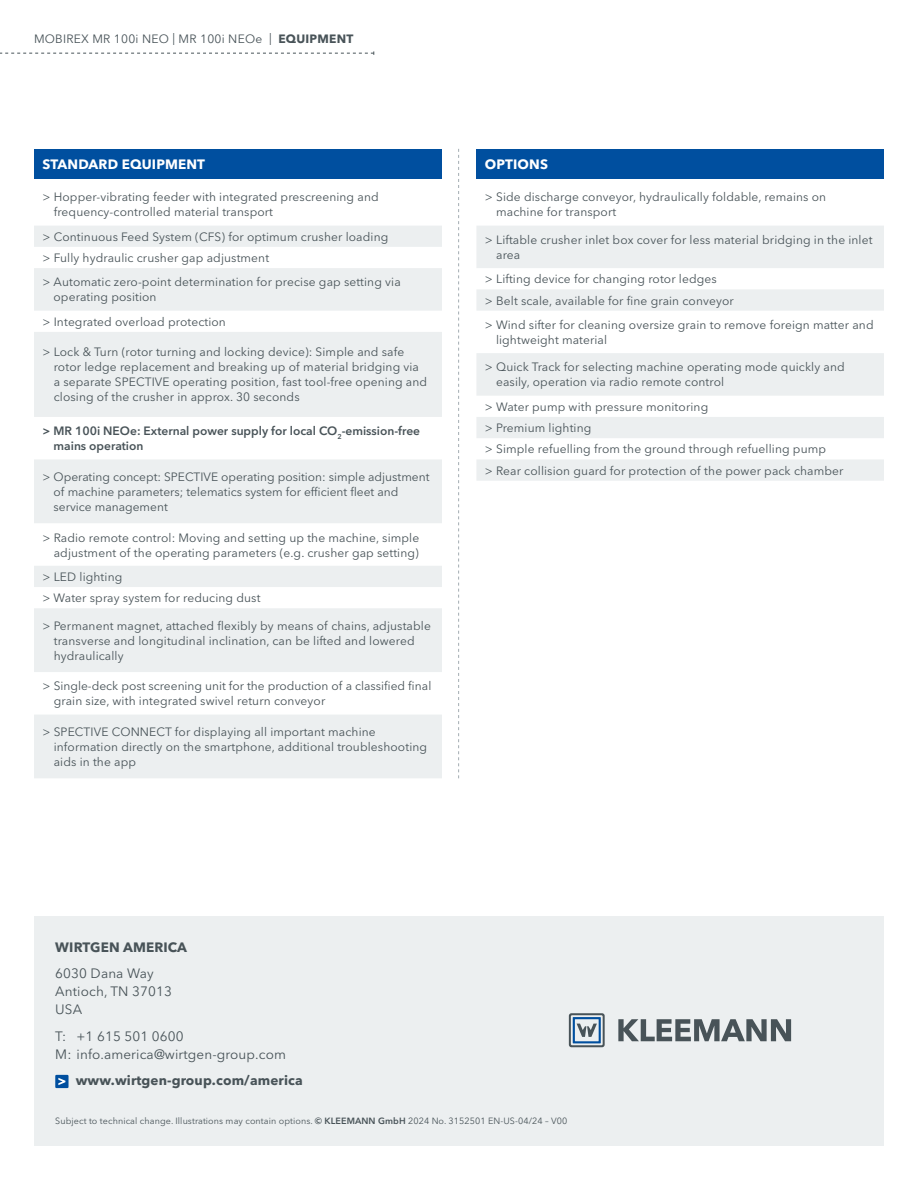
<style>
.page{position:relative;width:918px;height:1188px;background:#fff}
.page>*{position:absolute;margin:0;border:0;box-sizing:border-box;transform-origin:0 0}
.t1{font:13.5px/18px "Avenir Next LT Pro";letter-spacing:.01em;color:#485358}
.t2{font:700 13.5px "Avenir Next LT Pro";letter-spacing:.01em;color:#485358}
.t3{font:700 13.5px "Avenir Next LT Pro";letter-spacing:.01em;color:#fff}
.t4{font:12px/15px "Avenir Next LT Pro";letter-spacing:.01em;color:#485358}
.t5{font:600 12px/15px "Avenir Next LT Pro";color:#485358}
.t6{font:9px "Avenir Next LT Pro";letter-spacing:.01em;color:#485358}
.s1{font-weight:700}
.s2{font-weight:600}
</style>
<div class="page">
<div style="left:34px;top:149px;width:408px;height:30px;background:#004f9f"></div>
<svg style="left:34px;top:226px;width:408px;height:552px;fill:#eceff0"></svg>
<div style="left:476px;top:149px;width:408px;height:30px;background:#004f9f"></div>
<svg style="left:476px;top:226px;width:408px;height:255px;fill:#eceff0"></svg>
<svg style="left:0;top:51px;width:374px;height:4px"></svg>
<svg style="left:458px;top:149px;width:1px;height:629px"></svg>
<div style="left:34px;top:916px;width:850px;height:229px;background:#eceff0"></div>
<svg style="left:618px;top:1019px;width:173px;height:22px"></svg>
<svg style="left:569px;top:1013px;width:36px;height:34px"></svg>
<div style="left:55px;top:1075px;width:14px;height:13px;background:#004f9f"></div>
<svg style="left:58px;top:1078px;width:7px;height:7px"></svg>
<p class="t4" style="left:34px;top:31px;width:321px">MOBIREX MR 100i NEO | MR 100i NEOe | <span class="s1">EQUIPMENT</span></p>
<p class="t3" style="left:43px;top:156px;width:164px">STANDARD EQUIPMENT</p>
<p class="t4" style="left:54px;top:190px;width:326px;text-indent:-11px">&gt; Hopper-vibrating feeder with integrated prescreening and frequency-controlled material transport</p>
<p class="t4" style="left:43px;top:226px;width:347px;line-height:21.3px">&gt; Continuous Feed System (CFS) for optimum crusher loading &gt; Fully hydraulic crusher gap adjustment</p>
<p class="t4" style="left:54px;top:275px;width:349px;text-indent:-11px">&gt; Automatic zero-point determination for precise gap setting via operating position</p>
<p class="t4" style="left:43px;top:314px;width:185px">&gt; Integrated overload protection</p>
<p class="t4" style="left:54px;top:345px;width:375px;text-indent:-11px">&gt; Lock &amp; Turn (rotor turning and locking device): Simple and safe rotor ledge replacement and breaking up of material bridging via a separate SPECTIVE operating position, fast tool-free opening and closing of the crusher in approx. 30 seconds</p>
<p class="t5" style="left:54px;top:423px;width:368px;text-indent:-11px">&gt; MR 100i NEOe: External power supply for local CO<sub>2</sub>-emission-free mains operation</p>
<p class="t4" style="left:54px;top:469px;width:378px;text-indent:-11px">&gt; Operating concept: SPECTIVE operating position: simple adjustment of machine parameters; telematics system for efficient fleet and service management</p>
<p class="t4" style="left:43px;top:530px;width:378px;text-align:right">&gt; Radio remote control: Moving and setting up the machine, simple adjustment of the operating parameters (e.g. crusher gap setting)</p>
<p class="t4" style="left:43px;top:566px;width:220px;line-height:21.3px">&gt; LED lighting<br>&gt; Water spray system for reducing dust</p>
<p class="t4" style="left:54px;top:618px;width:379px;text-indent:-11px">&gt; Permanent magnet, attached flexibly by means of chains, adjustable transverse and longitudinal inclination, can be lifted and lowered hydraulically</p>
<p class="t4" style="left:54px;top:679px;width:379px;text-indent:-11px">&gt; Single-deck post screening unit for the production of a classified final grain size, with integrated swivel return conveyor</p>
<p class="t4" style="left:54px;top:724px;width:375px;text-indent:-11px">&gt; SPECTIVE CONNECT for displaying all important machine information directly on the smartphone, additional troubleshooting aids in the app</p>
<p class="t3" style="left:485px;top:156px;width:65px">OPTIONS</p>
<p class="t4" style="left:496px;top:190px;width:332px;text-indent:-11px">&gt; Side discharge conveyor, hydraulically foldable, remains on machine for transport</p>
<p class="t4" style="left:496px;top:232px;width:378px;text-indent:-11px">&gt; Liftable crusher inlet box cover for less material bridging in the inlet area</p>
<p class="t4" style="left:485px;top:268px;width:250px;line-height:21.3px">&gt; Lifting device for changing rotor ledges<br>&gt; Belt scale, available for fine grain conveyor</p>
<p class="t4" style="left:496px;top:317px;width:379px;text-indent:-11px">&gt; Wind sifter for cleaning oversize grain to remove foreign matter and lightweight material</p>
<p class="t4" style="left:496px;top:360px;width:350px;text-indent:-11px">&gt; Quick Track for selecting machine operating mode quickly and easily, operation via radio remote control</p>
<p class="t4" style="left:485px;top:396px;width:360px;line-height:21.3px">&gt; Water pump with pressure monitoring<br>&gt; Premium lighting<br>&gt; Simple refuelling from the ground through refuelling pump<br>&gt; Rear collision guard for protection of the power pack chamber</p>
<p class="t2" style="left:55px;top:939px;width:133px">WIRTGEN AMERICA</p>
<p class="t1" style="left:55px;top:964px;width:118px">6030 Dana Way<br>Antioch, TN 37013<br>USA</p>
<p class="t1" style="left:55px;top:1027px;width:232px">T: +1 615 501 0600<br>M: info.america@wirtgen-group.com</p>
<p class="t2" style="left:76px;top:1072px;width:229px">www.wirtgen-group.com/america</p>
<p class="t6" style="left:55px;top:1116px;width:514px">Subject to technical change. Illustrations may contain options. <span class="s2">© KLEEMANN GmbH</span> 2024 No. 3152501 EN-US-04/24 – V00</p>
</div>
